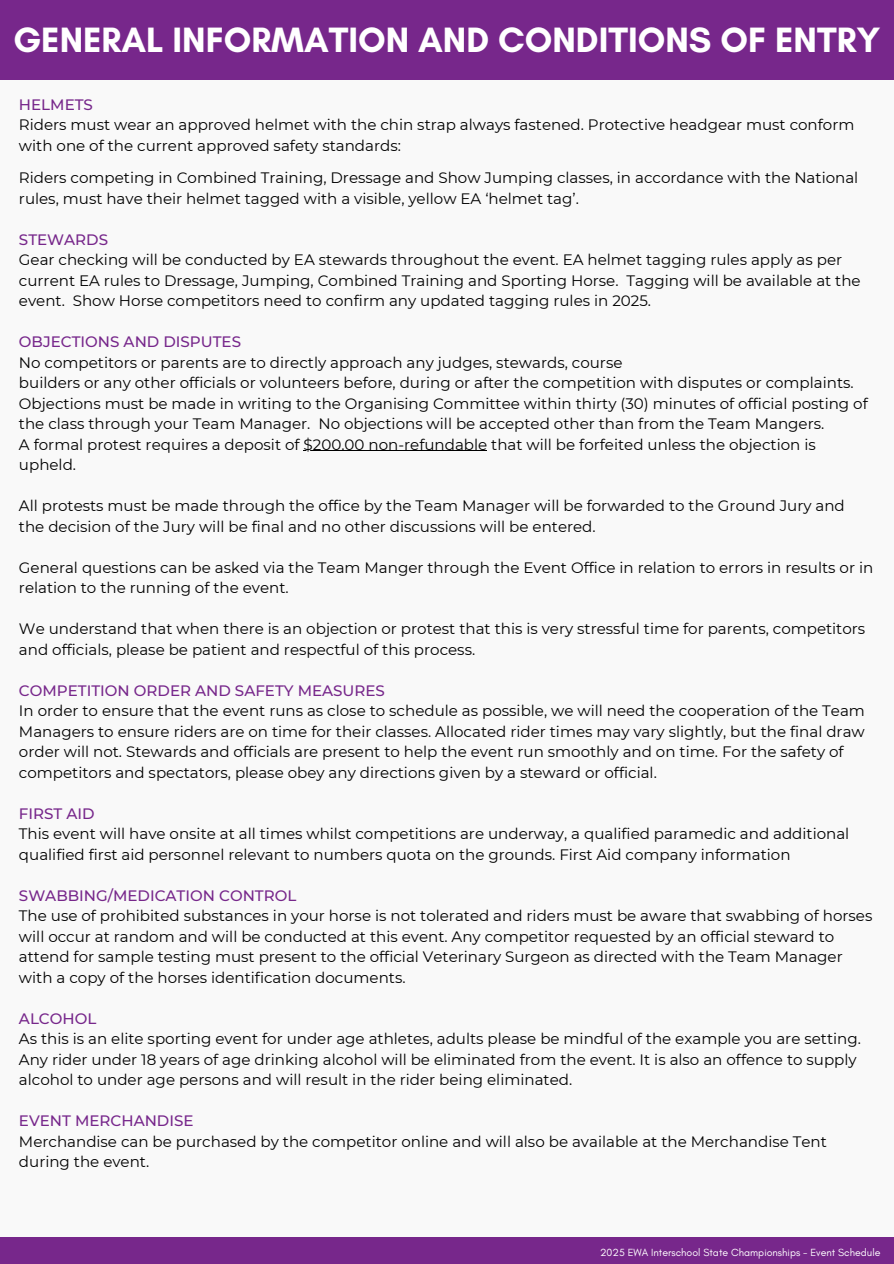
<style>
.page{position:relative;width:894px;height:1264px;background:#fff}
.page>*{position:absolute;margin:0;border:0;box-sizing:border-box;transform-origin:0 0}
.t1{font:700 35.85px "Glacial Indifference";color:#fff}
.t2{font:15.15px/20.5px "Montserrat";color:#000}
.t3{font:10.5px "Glacial Indifference";color:#fff}
.s1{font-weight:500;color:#77278b}
</style>
<div class="page">
<div style="left:0;top:0;width:893px;height:1263px;background:#f9f9f9"></div>
<div style="left:0;top:0;width:893px;height:79px;background:#77278b"></div>
<div style="left:0;top:1236px;width:893px;height:27px;background:#77278b"></div>
<hr style="left:303px;top:450px;width:184px;height:1px;background:#000">
<h1 class="t1" style="left:13px;top:18px;width:868px">GENERAL INFORMATION AND CONDITIONS OF ENTRY</h1>
<h2 class="t2" style="left:19px;top:94px;width:836px"><span class="s1">HELMETS<br></span>Riders must wear an approved helmet with the chin strap always fastened. Protective headgear must conform with one of the current approved safety standards:</h2>
<h2 class="t2" style="left:19px;top:167px;width:840px">Riders competing in Combined Training, Dressage and Show Jumping classes, in accordance with the National rules, must have their helmet tagged with a visible, yellow EA ‘helmet tag’.</h2>
<h2 class="t2" style="left:19px;top:229px;width:843px"><span class="s1">STEWARDS<br></span>Gear checking will be conducted by EA stewards throughout the event. EA helmet tagging rules apply as per current EA rules to Dressage, Jumping, Combined Training and Sporting Horse. Tagging will be available at the event. Show Horse competitors need to confirm any updated tagging rules in 2025.</h2>
<h2 class="t2" style="left:19px;top:331px;width:850px"><span class="s1">OBJECTIONS AND DISPUTES<br></span>No competitors or parents are to directly approach any judges, stewards, course<br>builders or any other officials or volunteers before, during or after the competition with disputes or complaints.<br>Objections must be made in writing to the Organising Committee within thirty (30) minutes of official posting of the class through your Team Manager. No objections will be accepted other than from the Team Mangers.<br>A formal protest requires a deposit of $200.00 non-refundable that will be forfeited unless the objection is</h2>
<h2 class="t2" style="left:19px;top:454px;width:59px">upheld.</h2>
<h2 class="t2" style="left:19px;top:495px;width:827px">All protests must be made through the office by the Team Manager will be forwarded to the Ground Jury and the decision of the Jury will be final and no other discussions will be entered.</h2>
<h2 class="t2" style="left:19px;top:557px;width:855px">General questions can be asked via the Team Manger through the Event Office in relation to errors in results or in relation to the running of the event.</h2>
<h2 class="t2" style="left:19px;top:618px;width:847px">We understand that when there is an objection or protest that this is very stressful time for parents, competitors and officials, please be patient and respectful of this process.</h2>
<h2 class="t2" style="left:19px;top:680px;width:847px"><span class="s1">COMPETITION ORDER AND SAFETY MEASURES<br></span>In order to ensure that the event runs as close to schedule as possible, we will need the cooperation of the Team</h2>
<h2 class="t2" style="left:19px;top:721px;width:847px">Managers to ensure riders are on time for their classes. Allocated rider times may vary slightly, but the final draw order will not. Stewards and officials are present to help the event run smoothly and on time. For the safety of competitors and spectators, please obey any directions given by a steward or official.</h2>
<h2 class="t2" style="left:19px;top:802px;width:831px"><span class="s1">FIRST AID<br></span>This event will have onsite at all times whilst competitions are underway, a qualified paramedic and additional</h2>
<h2 class="t2" style="left:19px;top:843px;width:772px">qualified first aid personnel relevant to numbers quota on the grounds. First Aid company information</h2>
<h2 class="t2" style="left:19px;top:884px;width:854px"><span class="s1">SWABBING/MEDICATION CONTROL<br></span>The use of prohibited substances in your horse is not tolerated and riders must be aware that swabbing of horses</h2>
<h2 class="t2" style="left:19px;top:925px;width:825px">will occur at random and will be conducted at this event. Any competitor requested by an official steward to attend for sample testing must present to the official Veterinary Surgeon as directed with the Team Manager with a copy of the horses identification documents.</h2>
<h2 class="t2" style="left:19px;top:1007px;width:843px"><span class="s1">ALCOHOL<br></span>As this is an elite sporting event for under age athletes, adults please be mindful of the example you are setting.</h2>
<h2 class="t2" style="left:19px;top:1048px;width:839px">Any rider under 18 years of age drinking alcohol will be eliminated from the event. It is also an offence to supply alcohol to under age persons and will result in the rider being eliminated.</h2>
<h2 class="t2" style="left:19px;top:1110px;width:809px"><span class="s1">EVENT MERCHANDISE<br></span>Merchandise can be purchased by the competitor online and will also be available at the Merchandise Tent during the event.</h2>
<h2 class="t3" style="left:600px;top:1245px;width:282px">2025 EWA Interschool State Championships - Event Schedule</h2>
</div>
